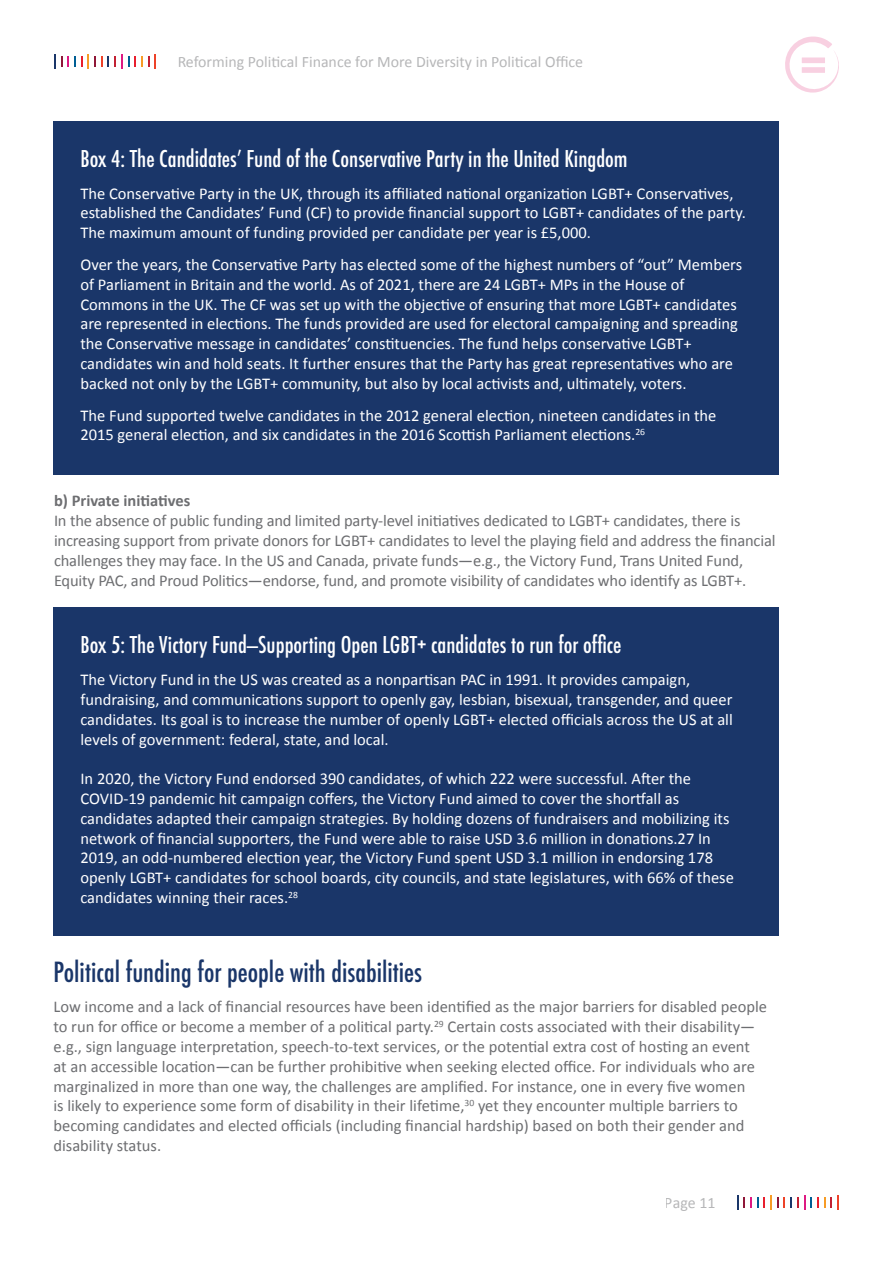
<style>
.page{position:relative;width:893px;height:1263px;background:#fff}
.page>*{position:absolute;margin:0;border:0;box-sizing:border-box;transform-origin:0 0}
.t1{font:500 condensed 27px "Futura";color:#1a3669}
.t2{font:500 condensed 22.5px "Futura";color:#fff}
.t3{font:16.5px/19.8px "Calibri";color:#fff}
.t4{font:16.5px/19.8px "Calibri";color:#6d6e71}
.t5{font:700 16.5px "Calibri";color:#6d6e71}
.t6{font:15.9px "Calibri";color:#6d6e71}
</style>
<div class="page">
<svg style="left:54px;top:54px;width:102px;height:15px"></svg>
<svg style="left:785px;top:36px;width:54px;height:57px"></svg>
<svg style="left:737px;top:1195px;width:102px;height:14px"></svg>
<div style="left:53px;top:121px;width:726px;height:354px;background:#1a3669"></div>
<div style="left:53px;top:608px;width:726px;height:328px;background:#1a3669"></div>
<p class="t6" style="left:178px;top:52px;width:407px">Reforming Political Finance for More Diversity in Political Office</p>
<h2 class="t2" style="left:80px;top:144px;width:549px">Box 4: The Candidates’ Fund of the Conservative Party in the United Kingdom</h2>
<p class="t3" style="left:80px;top:183px;width:667px">The Conservative Party in the UK, through its affiliated national organization LGBT+ Conservatives, established the Candidates’ Fund (CF) to provide financial support to LGBT+ candidates of the party.<br>The maximum amount of funding provided per candidate per year is £5,000.</p>
<p class="t3" style="left:80px;top:255px;width:663px">Over the years, the Conservative Party has elected some of the highest numbers of “out” Members of Parliament in Britain and the world. As of 2021, there are 24 LGBT+ MPs in the House of Commons in the UK. The CF was set up with the objective of ensuring that more LGBT+ candidates are represented in elections. The funds provided are used for electoral campaigning and spreading the Conservative message in candidates’ constituencies. The fund helps conservative LGBT+ candidates win and hold seats. It further ensures that the Party has great representatives who are backed not only by the LGBT+ community, but also by local activists and, ultimately, voters.</p>
<p class="t3" style="left:80px;top:405px;width:637px">The Fund supported twelve candidates in the 2012 general election, nineteen candidates in the<br>2015 general election, and six candidates in the 2016 Scottish Parliament elections.<sup>26</sup></p>
<p class="t5" style="left:54px;top:490px;width:138px">b) Private initiatives</p>
<p class="t4" style="left:54px;top:511px;width:723px">In the absence of public funding and limited party-level initiatives dedicated to LGBT+ candidates, there is increasing support from private donors for LGBT+ candidates to level the playing field and address the financial challenges they may face. In the US and Canada, private funds—e.g., the Victory Fund, Trans United Fund, Equity PAC, and Proud Politics—endorse, fund, and promote visibility of candidates who identify as LGBT+.</p>
<h2 class="t2" style="left:80px;top:631px;width:543px">Box 5: The Victory Fund—Supporting Open LGBT+ candidates to run for office</h2>
<p class="t3" style="left:80px;top:670px;width:654px">The Victory Fund in the US was created as a nonpartisan PAC in 1991. It provides campaign, fundraising, and communications support to openly gay, lesbian, bisexual, transgender, and queer candidates. Its goal is to increase the number of openly LGBT+ elected officials across the US at all levels of government: federal, state, and local.</p>
<p class="t3" style="left:80px;top:769px;width:655px">In 2020, the Victory Fund endorsed 390 candidates, of which 222 were successful. After the COVID-19 pandemic hit campaign coffers, the Victory Fund aimed to cover the shortfall as candidates adapted their campaign strategies. By holding dozens of fundraisers and mobilizing its network of financial supporters, the Fund were able to raise USD 3.6 million in donations.27 In 2019, an odd-numbered election year, the Victory Fund spent USD 3.1 million in endorsing 178 openly LGBT+ candidates for school boards, city councils, and state legislatures, with 66% of these candidates winning their races.<sup>28</sup></p>
<h1 class="t1" style="left:53px;top:954px;width:370px">Political funding for people with disabilities</h1>
<p class="t4" style="left:53px;top:997px;width:715px">Low income and a lack of financial resources have been identified as the major barriers for disabled people to run for office or become a member of a political party.<sup>29</sup> Certain costs associated with their disability— e.g., sign language interpretation, speech-to-text services, or the potential extra cost of hosting an event at an accessible location—can be further prohibitive when seeking elected office. For individuals who are marginalized in more than one way, the challenges are amplified. For instance, one in every five women<br>is likely to experience some form of disability in their lifetime,<sup>30</sup> yet they encounter multiple barriers to becoming candidates and elected officials (including financial hardship) based on both their gender and disability status.</p>
<p class="t6" style="left:665px;top:1193px;width:52px">Page 11</p>
</div>
